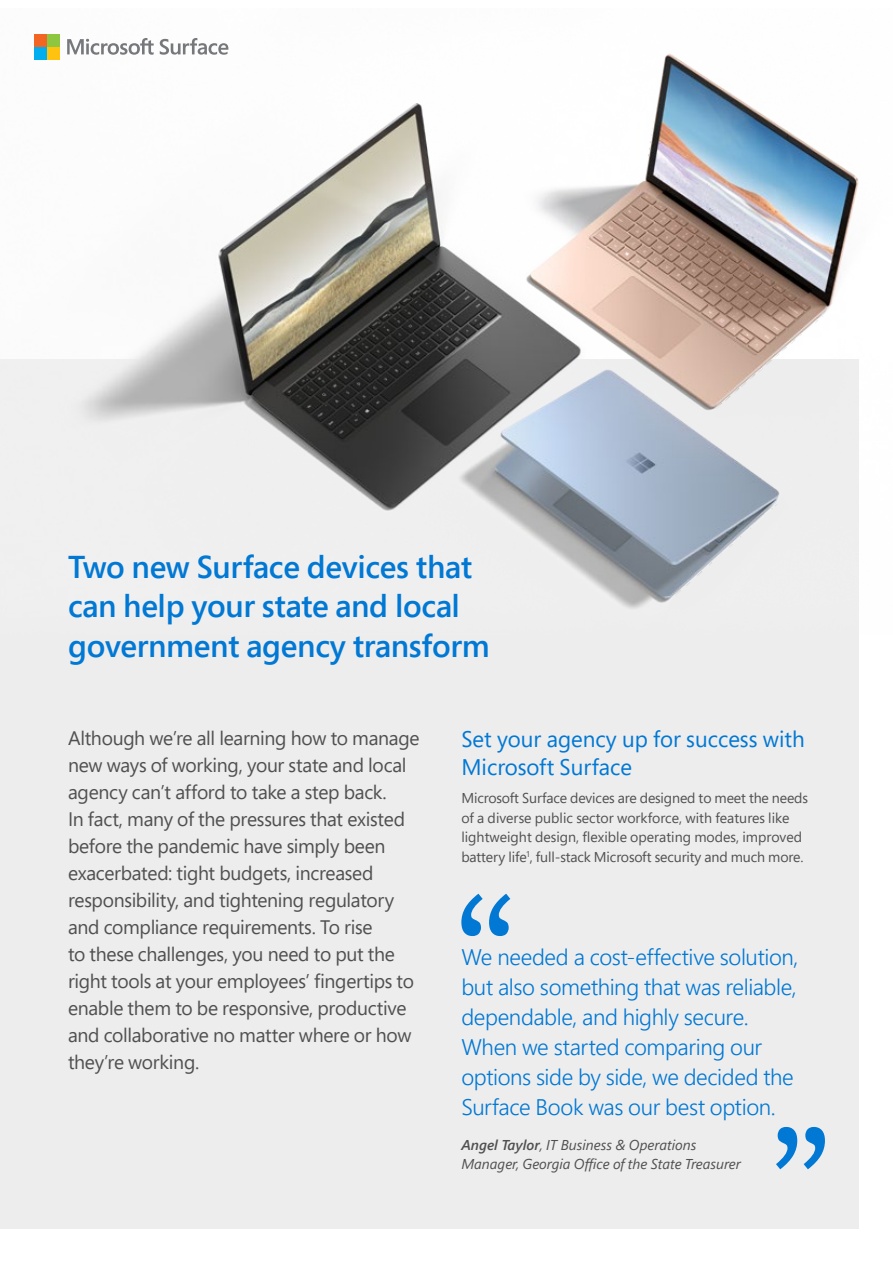
<style>
.page{position:relative;width:893px;height:1263px;background:#fff}
.page>*{position:absolute;margin:0;border:0;box-sizing:border-box;transform-origin:0 0}
.t1{font:600 31.5px/39.6px "Segoe Pro";letter-spacing:-.01em;color:#0078d4}
.t2{font:300 22.5px/30px "Segoe Pro";letter-spacing:-.015em;color:#0078d4}
.t3{font:22.5px/28.5px "Segoe Pro";color:#0078d4}
.t4{font:19.5px/27px "Segoe Pro";letter-spacing:-.015em;color:#505050}
.t5{font:14.25px/19.5px "Segoe Pro";letter-spacing:-.01em;color:#505050}
.t6{font:italic 14.25px/19.5px "Segoe Pro";color:#505050}
.s1{font-weight:600}
</style>
<div class="page">
<div style="left:0;top:359px;width:859px;height:870px;background:#ededee"></div>
<img style="left:34px;top:34px;width:825px;height:575px">
<svg style="left:461px;top:894px;width:49px;height:42px"></svg>
<svg style="left:776px;top:1127px;width:49px;height:42px"></svg>
<svg style="left:67px;top:38px;width:161px;height:17px"></svg>
<div style="left:34px;top:34px;width:12px;height:12px;background:#f26522"></div>
<div style="left:47px;top:34px;width:13px;height:12px;background:#8dc63f"></div>
<div style="left:34px;top:47px;width:12px;height:13px;background:#00aeef"></div>
<div style="left:47px;top:47px;width:13px;height:13px;background:#ffc20e"></div>
<h1 class="t1" style="left:68px;top:546px;width:423px">Two new Surface devices that can help your state and local government agency transform</h1>
<p class="t4" style="left:68px;top:724px;width:353px">Although we’re all learning how to manage new ways of working, your state and local agency can’t afford to take a step back.<br>In fact, many of the pressures that existed before the pandemic have simply been exacerbated: tight budgets, increased responsibility, and tightening regulatory and compliance requirements. To rise<br>to these challenges, you need to put the right tools at your employees’ fingertips to enable them to be responsive, productive and collaborative no matter where or how they’re working.</p>
<p class="t3" style="left:461px;top:724px;width:345px">Set your agency up for success with<br>Microsoft Surface</p>
<p class="t5" style="left:461px;top:788px;width:348px">Microsoft Surface devices are designed to meet the needs of a diverse public sector workforce, with features like lightweight design, flexible operating modes, improved battery life<sup>1</sup>, full-stack Microsoft security and much more.</p>
<p class="t2" style="left:461px;top:941px;width:339px">We needed a cost-effective solution, but also something that was reliable, dependable, and highly secure.<br>When we started comparing our options side by side, we decided the Surface Book was our best option.</p>
<p class="t6" style="left:461px;top:1135px;width:281px"><span class="s1">Angel Taylor</span>, IT Business &amp; Operations<br>Manager, Georgia Office of the State Treasurer</p>
</div>
